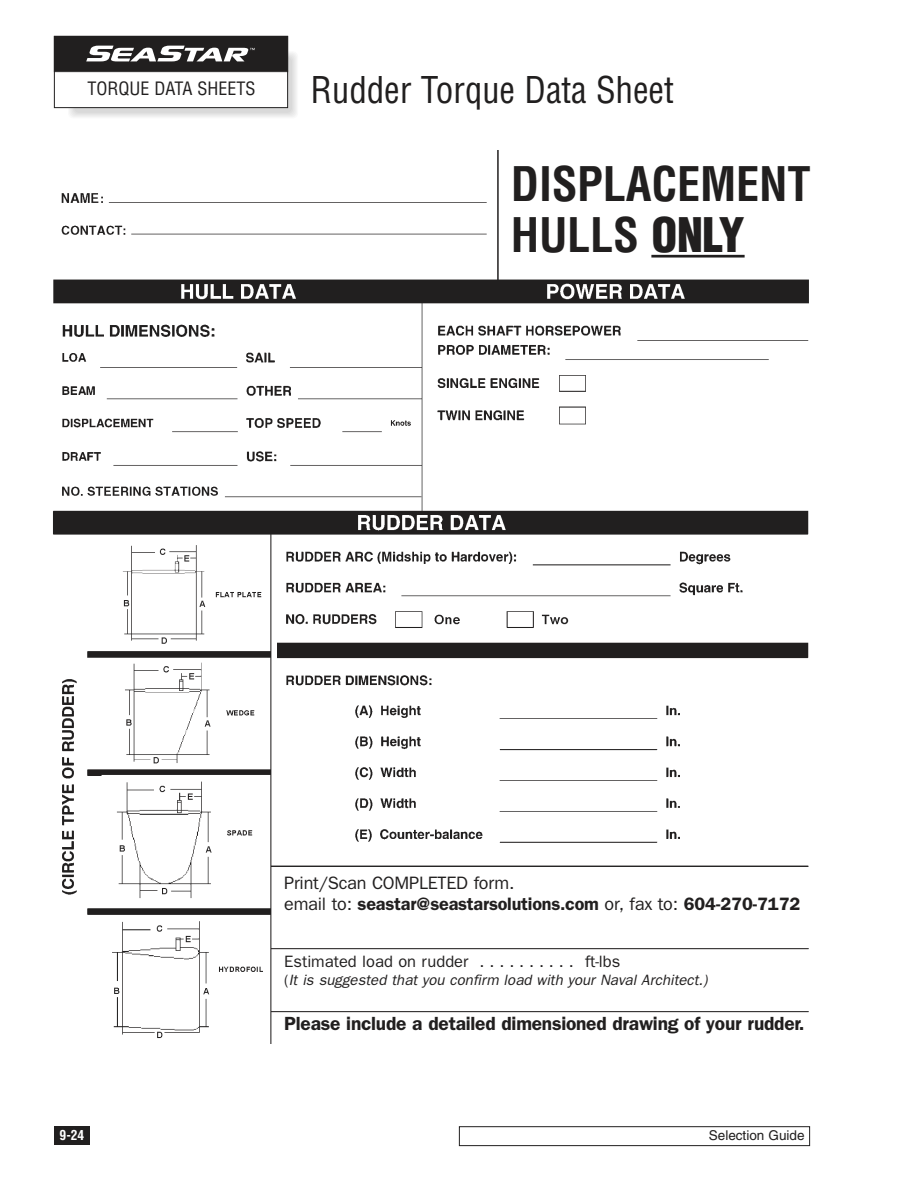
<style>
.page{position:relative;width:918px;height:1188px;background:#fff}
.page>*{position:absolute;margin:0;border:0;box-sizing:border-box;transform-origin:0 0}
.t1{font:700 condensed 46.5px/51px "Helvetica";letter-spacing:-.005em;color:#211f1f}
.t2{font:condensed 36px "Helvetica";letter-spacing:-.005em;color:#211f1f}
.t3{font:600 19.2px "Franklin Gothic";letter-spacing:-.01em;color:#211f1f}
.t4{font:18px/21px "Franklin Gothic";letter-spacing:-.01em;color:#211f1f}
.t5{font:condensed 18px "Helvetica";color:#211f1f}
.t6{font:16.5px "Franklin Gothic";color:#211f1f}
.t7{font:italic 15px "Franklin Gothic";color:#211f1f}
.t8{font:13.5px "Helvetica";color:#211f1f}
.t9{font:700 condensed 13.5px "Helvetica";color:#fff}
.s1{font-weight:900}
.s2{font-weight:600}
.s3{font-style:normal}
</style>
<div class="page">
<div style="left:68px;top:51px;width:230px;height:67px;background:#f9f9f9;border-radius:5px"></div>
<div style="left:69px;top:52px;width:228px;height:65px;background:#f2f2f2;border-radius:5px"></div>
<div style="left:70px;top:54px;width:226px;height:62px;background:#ececec;border-radius:5px"></div>
<div style="left:72px;top:55px;width:222px;height:60px;background:#e6e6e6;border-radius:5px"></div>
<div style="left:73px;top:56px;width:220px;height:58px;background:#dfdfdf;border-radius:5px"></div>
<svg style="left:74px;top:57px;width:218px;height:56px"></svg>
<div style="left:54px;top:36px;width:234px;height:72px;background:#fff"></div>
<div style="left:54px;top:36px;width:234px;height:72px;border:1px solid #211f1f"></div>
<div style="left:55px;top:37px;width:232px;height:34px;background:#211f1f"></div>
<div style="left:54px;top:36px;width:234px;height:36px;border:1px solid #211f1f"></div>
<svg style="left:86px;top:46px;width:169px;height:15px"></svg>
<div style="left:54px;top:1126px;width:36px;height:19px;background:#211f1f"></div>
<div style="left:459px;top:1126px;width:351px;height:20px;border:1px solid #211f1f"></div>
<img style="left:53px;top:193px;width:756px;height:850px">
<hr style="left:651px;top:255px;width:94px;height:3px;background:#211f1f">
<hr style="left:497px;top:150px;width:2px;height:139px;background:#211f1f">
<p class="t5" style="left:88px;top:78px;width:169px">TORQUE DATA SHEETS</p>
<h2 class="t2" style="left:310px;top:69px;width:365px">Rudder Torque Data Sheet</h2>
<h1 class="t1" style="left:511px;top:159px;width:301px">DISPLACEMENT<br>HULLS <span class="s1">ONLY</span></h1>
<p class="t4" style="left:284px;top:872px;width:518px">Print/Scan COMPLETED form.<br>email to: <span class="s2">seastar@seastarsolutions.com</span> or, fax to: <span class="s2">604-270-7172</span></p>
<p class="t6" style="left:284px;top:952px;width:338px">Estimated load on rudder . . . . . . . . . . ft-lbs</p>
<p class="t7" style="left:284px;top:971px;width:425px"><span class="s3">(</span>It is suggested that you confirm load with your Naval Architect.)</p>
<p class="t3" style="left:284px;top:1012px;width:522px">Please include a detailed dimensioned drawing of your rudder.</p>
<p class="t9" style="left:60px;top:1128px;width:26px">9-24</p>
<p class="t8" style="left:709px;top:1130px;width:97px">Selection Guide</p>
</div>
